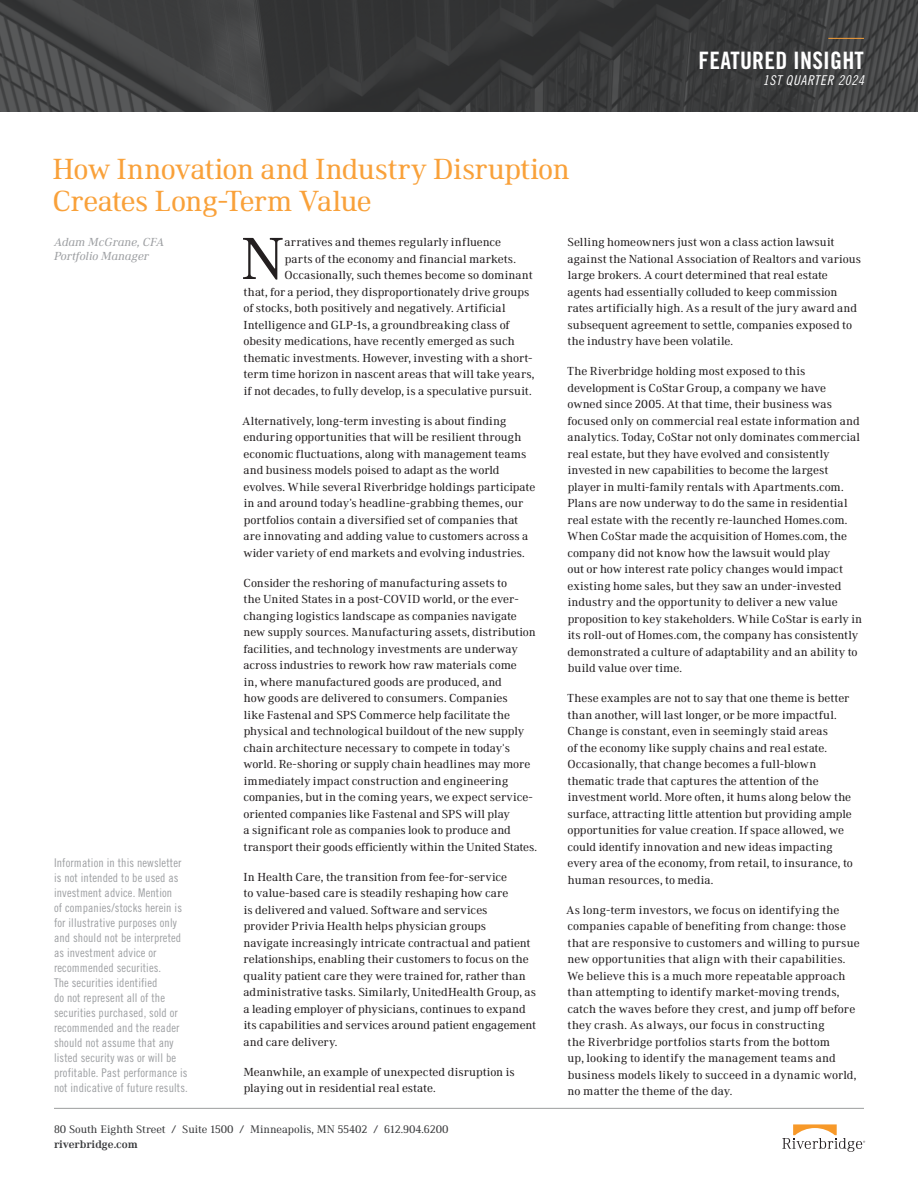
<style>
.page{position:relative;width:918px;height:1188px;background:#fff}
.page>*{position:absolute;margin:0;border:0;box-sizing:border-box;transform-origin:0 0}
.Paragraph{font:61.05px "Ethos";color:#231f20}
.Report_Title{font:30px/31.5px "Ethos";letter-spacing:-.02em;color:#f9a13a}
.Page_Header{font:24px "Trade Gothic LT Std Bd Cn 20";letter-spacing:.01em;color:#fff}
.Page_Header-2{font:13.5px "Trade Gothic LT Std Cn 18 Obl";letter-spacing:.05em;color:#fff}
.Paragraph-2{font:12px/16.5px "Ethos";letter-spacing:.005em;color:#231f20}
.Disclaimer{font:12px/15px "Trade Gothic LT Std Cn 18";letter-spacing:.01em;color:#9d9fa2}
.Author{font:italic 12px "Ethos";letter-spacing:-.005em;color:#9d9fa2}
.t1{font:11.25px "Ethos";color:#393a3c}
.t2{font:700 11.25px "Ethos";color:#393a3c}
</style>
<div class="page">
<hr style="left:54px;top:1108px;width:810px;height:1px;background:#9c9d9d">
<svg style="left:782px;top:1124px;width:83px;height:28px"></svg>
<img style="left:0;top:0;width:918px;height:111px">
<hr style="left:828px;top:38px;width:36px;height:1px;background:#f9a13a">
<p class="Page_Header" style="left:699px;top:45px;width:167px">FEATURED INSIGHT</p>
<p class="Page_Header-2" style="left:763px;top:72px;width:103px">1ST QUARTER 2024</p>
<p class="Report_Title" style="left:52px;top:153px;width:519px">How Innovation and Industry Disruption<br>Creates Long-Term Value</p>
<p class="Paragraph" style="left:241px;top:223px;width:45px">N</p>
<p class="Paragraph-2" style="left:285px;top:234px;width:218px">arratives and themes regularly influence</p>
<p class="Author" style="left:54px;top:235px;width:112px">Adam McGrane, CFA</p>
<p class="Author" style="left:54px;top:249px;width:97px">Portfolio Manager</p>
<p class="Paragraph-2" style="left:567px;top:234px;width:295px">Selling homeowners just won a class action lawsuit against the National Association of Realtors and various large brokers. A court determined that real estate agents had essentially colluded to keep commission rates artificially high. As a result of the jury award and subsequent agreement to settle, companies exposed to the industry have been volatile.</p>
<p class="Paragraph-2" style="left:567px;top:363px;width:297px">The Riverbridge holding most exposed to this development is CoStar Group, a company we have owned since 2005. At that time, their business was focused only on commercial real estate information and analytics. Today, CoStar not only dominates commercial real estate, but they have evolved and consistently invested in new capabilities to become the largest player in multi-family rentals with Apartments.com.<br>Plans are now underway to do the same in residential real estate with the recently re-launched Homes.com.<br>When CoStar made the acquisition of Homes.com, the company did not know how the lawsuit would play<br>out or how interest rate policy changes would impact existing home sales, but they saw an under-invested industry and the opportunity to deliver a new value proposition to key stakeholders. While CoStar is early in its roll-out of Homes.com, the company has consistently demonstrated a culture of adaptability and an ability to build value over time.</p>
<p class="Paragraph-2" style="left:567px;top:690px;width:287px">These examples are not to say that one theme is better than another, will last longer, or be more impactful.<br>Change is constant, even in seemingly staid areas<br>of the economy like supply chains and real estate.<br>Occasionally, that change becomes a full-blown thematic trade that captures the attention of the investment world. More often, it hums along below the surface, attracting little attention but providing ample opportunities for value creation. If space allowed, we could identify innovation and new ideas impacting every area of the economy, from retail, to insurance, to human resources, to media.</p>
<p class="Paragraph-2" style="left:566px;top:901px;width:295px">As long-term investors, we focus on identifying the companies capable of benefiting from change: those that are responsive to customers and willing to pursue new opportunities that align with their capabilities.<br>We believe this is a much more repeatable approach than attempting to identify market-moving trends, catch the waves before they crest, and jump off before they crash. As always, our focus in constructing<br>the Riverbridge portfolios starts from the bottom<br>up, looking to identify the management teams and business models likely to succeed in a dynamic world, no matter the theme of the day.</p>
<p class="Paragraph-2" style="left:285px;top:250px;width:233px">parts of the economy and financial markets.</p>
<p class="Paragraph-2" style="left:285px;top:267px;width:250px">Occasionally, such themes become so dominant</p>
<p class="Paragraph-2" style="left:244px;top:283px;width:287px">that, for a period, they disproportionately drive groups</p>
<p class="Paragraph-2" style="left:243px;top:300px;width:264px">of stocks, both positively and negatively. Artificial</p>
<p class="Paragraph-2" style="left:244px;top:316px;width:268px">Intelligence and GLP-1s, a groundbreaking class of</p>
<p class="Paragraph-2" style="left:243px;top:333px;width:273px">obesity medications, have recently emerged as such</p>
<p class="Paragraph-2" style="left:244px;top:349px;width:290px">thematic investments. However, investing with a short-</p>
<p class="Paragraph-2" style="left:244px;top:366px;width:292px">term time horizon in nascent areas that will take years,</p>
<p class="Paragraph-2" style="left:244px;top:382px;width:289px">if not decades, to fully develop, is a speculative pursuit.</p>
<p class="Paragraph-2" style="left:242px;top:412px;width:295px">Alternatively, long-term investing is about finding enduring opportunities that will be resilient through economic fluctuations, along with management teams and business models poised to adapt as the world evolves. While several Riverbridge holdings participate in and around today’s headline-grabbing themes, our portfolios contain a diversified set of companies that are innovating and adding value to customers across a wider variety of end markets and evolving industries.</p>
<p class="Paragraph-2" style="left:243px;top:574px;width:295px">Consider the reshoring of manufacturing assets to<br>the United States in a post-COVID world, or the ever&shy;changing logistics landscape as companies navigate new supply sources. Manufacturing assets, distribution facilities, and technology investments are underway across industries to rework how raw materials come<br>in, where manufactured goods are produced, and<br>how goods are delivered to consumers. Companies<br>like Fastenal and SPS Commerce help facilitate the physical and technological buildout of the new supply chain architecture necessary to compete in today's world. Re-shoring or supply chain headlines may more immediately impact construction and engineering companies, but in the coming years, we expect service&shy;oriented companies like Fastenal and SPS will play<br>a significant role as companies look to produce and transport their goods efficiently within the United States.</p>
<p class="Paragraph-2" style="left:243px;top:868px;width:294px">In Health Care, the transition from fee-for-service<br>to value-based care is steadily reshaping how care<br>is delivered and valued. Software and services<br>provider Privia Health helps physician groups<br>navigate increasingly intricate contractual and patient relationships, enabling their customers to focus on the quality patient care they were trained for, rather than administrative tasks. Similarly, UnitedHealth Group, as a leading employer of physicians, continues to expand its capabilities and services around patient engagement and care delivery.</p>
<p class="Paragraph-2" style="left:243px;top:1063px;width:273px">Meanwhile, an example of unexpected disruption is playing out in residential real estate.</p>
<p class="Disclaimer" style="left:54px;top:855px;width:135px">Information in this newsletter is not intended to be used as investment advice. Mention<br>of companies/stocks herein is for illustrative purposes only and should not be interpreted as investment advice or recommended securities.<br>The securities identified<br>do not represent all of the securities purchased, sold or recommended and the reader should not assume that any listed security was or will be profitable. Past performance is not indicative of future results.</p>
<p class="t1" style="left:54px;top:1122px;width:396px">80 South Eighth Street / Suite 1500 / Minneapolis, MN 55402 / 612.904.6200</p>
<p class="t2" style="left:54px;top:1137px;width:85px">riverbridge.com</p>
</div>
